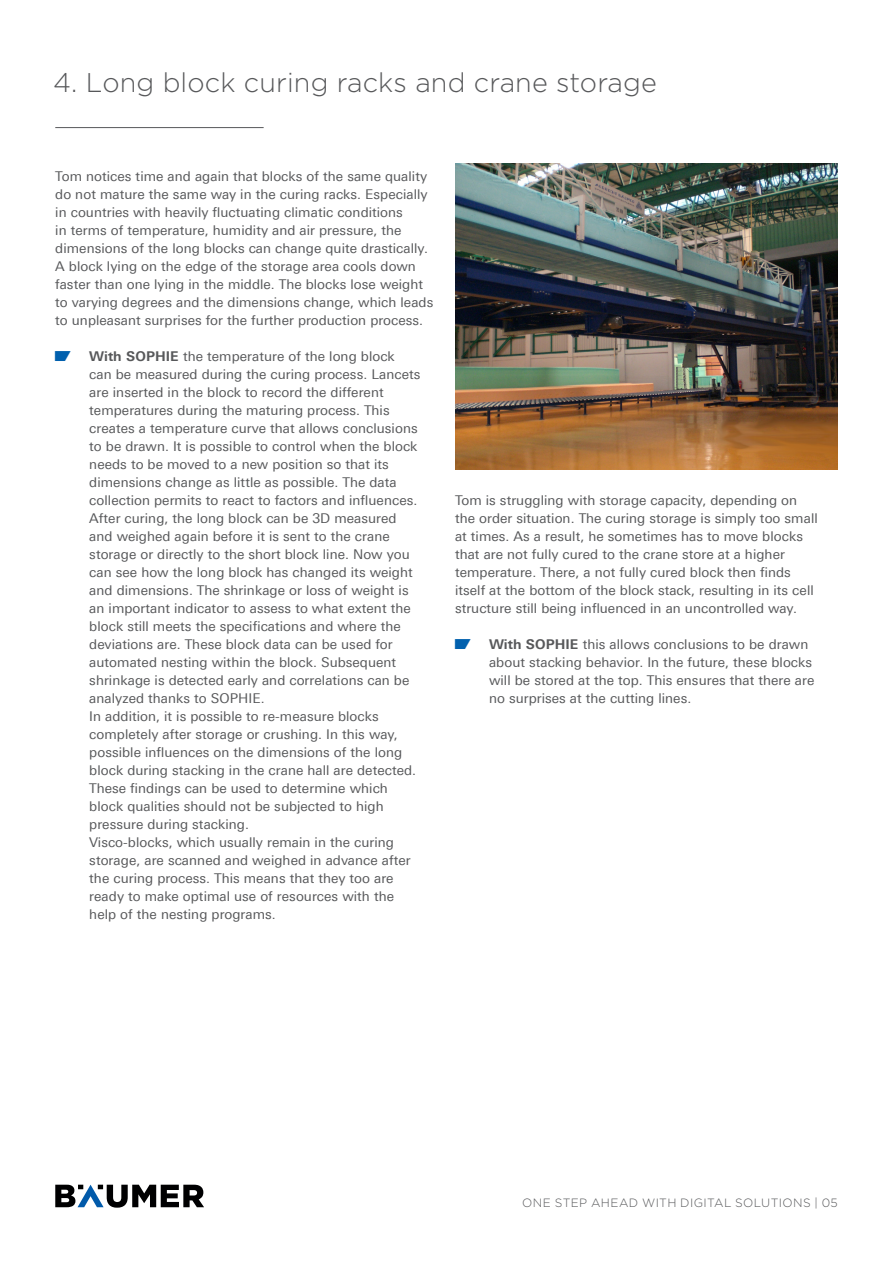
<style>
.page{position:relative;width:893px;height:1263px;background:#fff}
.page>*{position:absolute;margin:0;border:0;box-sizing:border-box;transform-origin:0 0}
.t1{font:300 27px "Gotham";letter-spacing:.005em;color:#57585a}
.Copy_links{font:13.5px/18px "Linotype Univers 430";letter-spacing:.005em;color:#57585a}
.t2{font:300 12px "Gotham";letter-spacing:.03em;color:#57585a}
.s1{font-family:"Kafka";font-size:15px;color:#0160ae}
.s2{font-family:"Linotype Univers 630";font-weight:700}
</style>
<div class="page">
<svg style="left:55px;top:1185px;width:149px;height:23px"></svg>
<hr style="left:55px;top:127px;width:209px;height:1px;background:#57585a">
<img style="left:455px;top:163px;width:383px;height:306px">
<p class="t1" style="left:53px;top:65px;width:605px">4. Long block curing racks and crane storage</p>
<p class="Copy_links" style="left:55px;top:167px;width:380px">Tom notices time and again that blocks of the same quality do not mature the same way in the curing racks. Especially in countries with heavily fluctuating climatic conditions<br>in terms of temperature, humidity and air pressure, the dimensions of the long blocks can change quite drastically.<br>A block lying on the edge of the storage area cools down faster than one lying in the middle. The blocks lose weight to varying degrees and the dimensions change, which leads to unpleasant surprises for the further production process.</p>
<p class="Copy_links" style="left:89px;top:347px;width:333px;text-indent:-34px"><span class="s1">1</span> <span class="s2">With SOPHIE</span> the temperature of the long block can be measured during the curing process. Lancets are inserted in the block to record the different temperatures during the maturing process. This creates a temperature curve that allows conclusions to be drawn. It is possible to control when the block needs to be moved to a new position so that its dimensions change as little as possible. The data collection permits to react to factors and influences.<br>After curing, the long block can be 3D measured and weighed again before it is sent to the crane storage or directly to the short block line. Now you can see how the long block has changed its weight and dimensions. The shrinkage or loss of weight is an important indicator to assess to what extent the block still meets the specifications and where the deviations are. These block data can be used for automated nesting within the block. Subsequent shrinkage is detected early and correlations can be analyzed thanks to SOPHIE.<br>In addition, it is possible to re-measure blocks completely after storage or crushing. In this way, possible influences on the dimensions of the long block during stacking in the crane hall are detected.<br>These findings can be used to determine which block qualities should not be subjected to high pressure during stacking.<br>Visco-blocks, which usually remain in the curing storage, are scanned and weighed in advance after the curing process. This means that they too are ready to make optimal use of resources with the help of the nesting programs.</p>
<p class="Copy_links" style="left:455px;top:491px;width:364px">Tom is struggling with storage capacity, depending on the order situation. The curing storage is simply too small at times. As a result, he sometimes has to move blocks that are not fully cured to the crane store at a higher temperature. There, a not fully cured block then finds itself at the bottom of the block stack, resulting in its cell structure still being influenced in an uncontrolled way.</p>
<p class="Copy_links" style="left:489px;top:635px;width:327px;text-indent:-34px"><span class="s1">1</span> <span class="s2">With SOPHIE</span> this allows conclusions to be drawn about stacking behavior. In the future, these blocks will be stored at the top. This ensures that there are no surprises at the cutting lines.</p>
<p class="t2" style="left:522px;top:1195px;width:317px">ONE STEP AHEAD WITH DIGITAL SOLUTIONS | 05</p>
</div>
